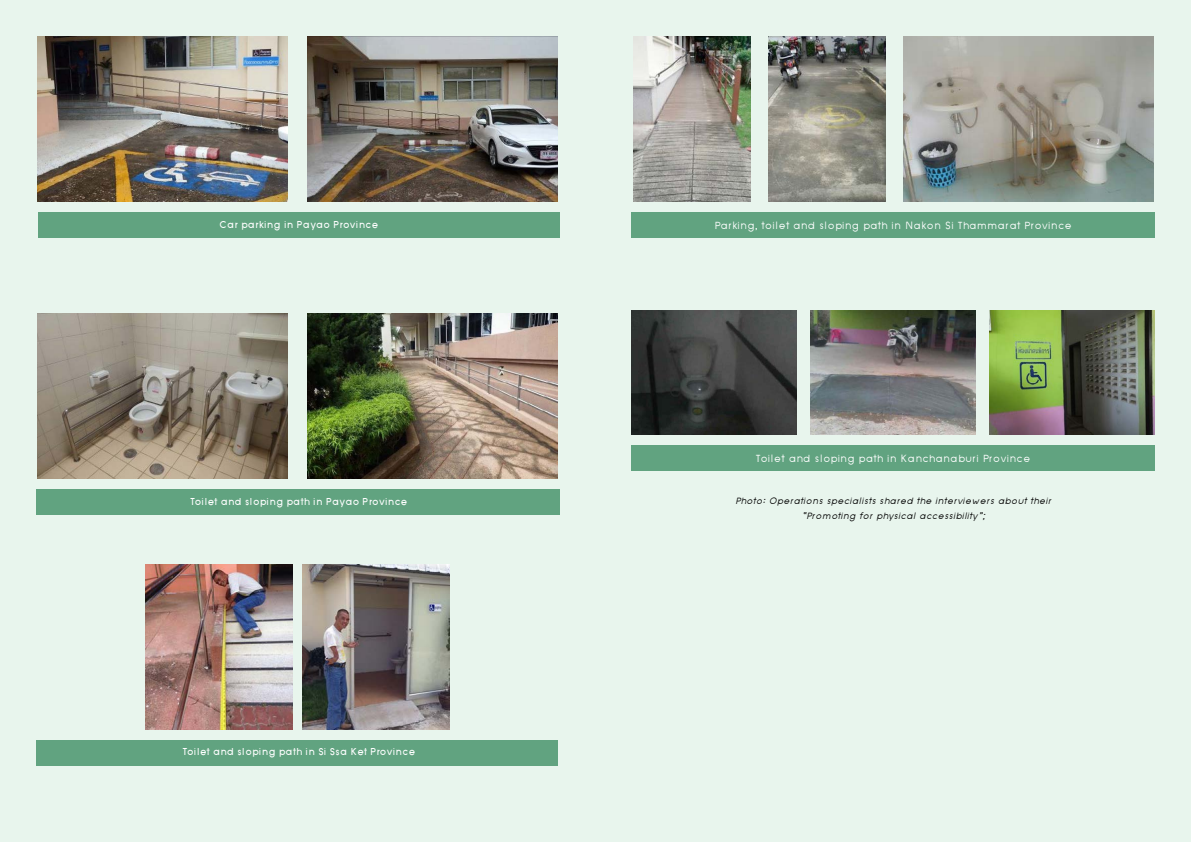
<style>
.page{position:relative;width:1191px;height:842px;background:#e8f5ed}
.page>*{position:absolute;margin:0;border:0;box-sizing:border-box;transform-origin:0 0}
.t1{font:17px "Chula Narak";color:#fff}
.t2{font:700 16px "Chula Narak";letter-spacing:-.03em;color:#fff}
.t3{font:italic 15px/15.5px "Chula Narak";color:#000;text-align:center}
</style>
<div class="page">
<img style="left:38px;top:36px;width:249px;height:165px">
<img style="left:38px;top:313px;width:249px;height:166px">
<img style="left:146px;top:564px;width:147px;height:166px">
<img style="left:302px;top:564px;width:147px;height:166px">
<img style="left:308px;top:36px;width:249px;height:165px">
<img style="left:308px;top:313px;width:249px;height:166px">
<div style="left:38px;top:212px;width:521px;height:26px;background:#61a380"></div>
<div style="left:36px;top:489px;width:523px;height:25px;background:#61a380"></div>
<div style="left:36px;top:740px;width:521px;height:25px;background:#61a380"></div>
<img style="left:633px;top:37px;width:117px;height:165px">
<img style="left:768px;top:36px;width:117px;height:166px">
<img style="left:903px;top:37px;width:250px;height:165px">
<img style="left:631px;top:311px;width:165px;height:124px">
<img style="left:810px;top:311px;width:165px;height:124px">
<img style="left:990px;top:311px;width:165px;height:124px">
<div style="left:631px;top:212px;width:524px;height:26px;background:#61a380"></div>
<div style="left:631px;top:445px;width:524px;height:26px;background:#61a380"></div>
<p class="t2" style="left:219px;top:215px;width:161px">Car parking in Payao Province</p>
<p class="t2" style="left:190px;top:491px;width:219px">Toilet and sloping path in Payao Province</p>
<p class="t2" style="left:182px;top:742px;width:235px">Toilet and sloping path in Si Ssa Ket Province</p>
<p class="t1" style="left:714px;top:214px;width:359px">Parking, toilet and sloping path in Nakon Si Thammarat Province</p>
<p class="t1" style="left:756px;top:447px;width:276px">Toilet and sloping path in Kanchanaburi Province</p>
<p class="t3" style="left:735px;top:493px;width:318px">Photo: Operations specialists shared the interviewers about their “Promoting for physical accessibility”;</p>
</div>
